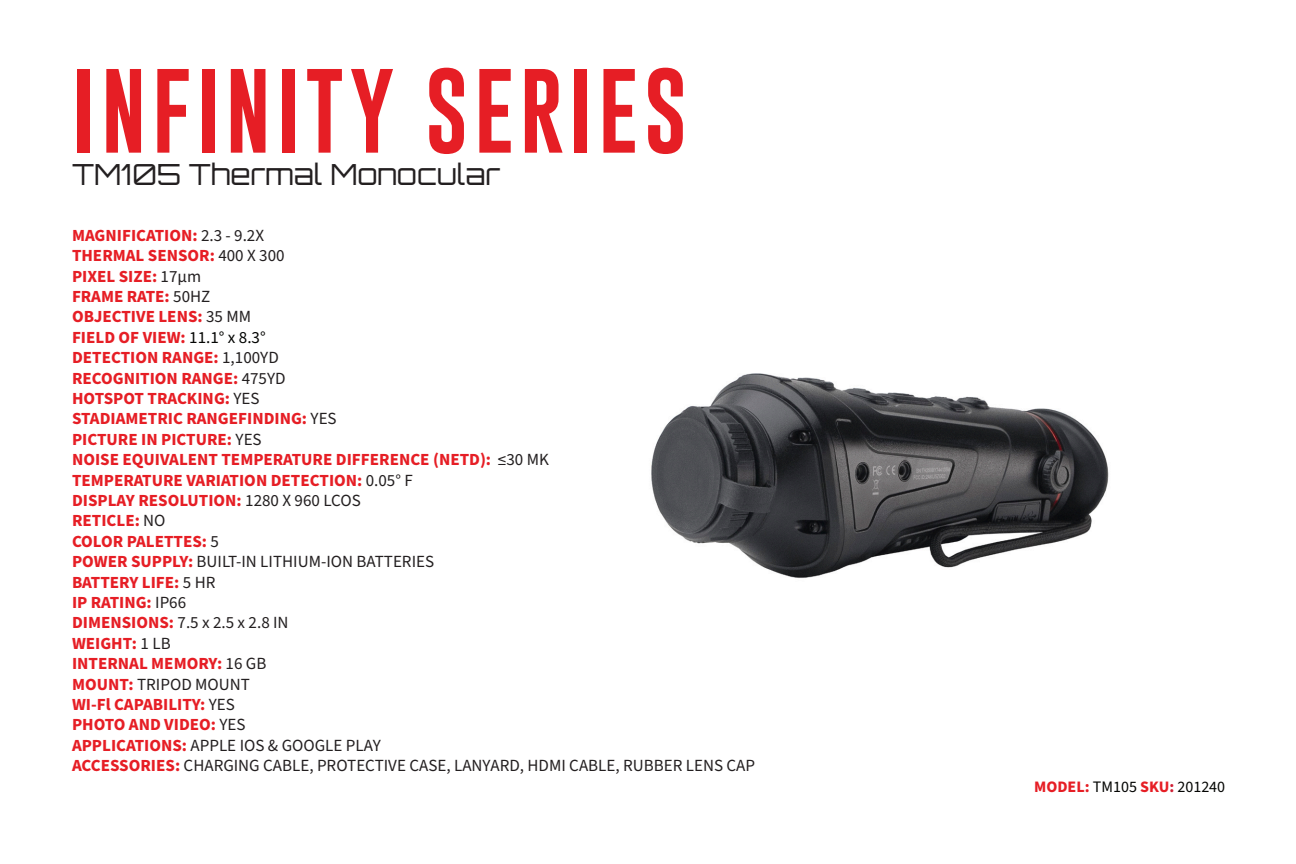
<style>
.page{position:relative;width:1296px;height:864px;background:#fff}
.page>*{position:absolute;margin:0;border:0;box-sizing:border-box;transform-origin:0 0}
.t1{font:87.4px "Gobold";letter-spacing:.06em;color:#e61e25}
.t2{font:300 29.2px "Orbitron";color:#231f20}
.t3{font:700 17px/20.4px "Source Sans Pro";color:#e61e25}
.t4{font:17px/20.4px "Source Sans Pro";color:#231f20}
.t5{font:16px "Source Sans Pro";color:#040503}
.s1{font-weight:400;color:#231f20}
.s2{font-weight:400;color:#040503}
.s3{font-weight:700;color:#e61e25}
.s4{font-weight:700;color:#cf1f34}
</style>
<div class="page">
<img style="left:651px;top:373px;width:458px;height:205px">
<p class="t1" style="left:72px;top:55px;width:617px">INFINITY SERIES</p>
<p class="t2" style="left:72px;top:156px;width:430px">TM105 Thermal Monocular</p>
<p class="t3" style="left:72px;top:225px;width:478px">MAGNIFICATION: <span class="s1">2.3 - 9.2X<br></span>THERMAL SENSOR: <span class="s1">400 X 300<br></span>PIXEL SIZE: <span class="s1">17µm<br></span>FRAME RATE: <span class="s1">50HZ<br></span>OBJECTIVE LENS: <span class="s1">35 MM<br></span>FIELD OF VIEW: <span class="s2">11.1° x 8.3°<br></span>DETECTION RANGE: <span class="s1">1,100YD<br></span>RECOGNITION RANGE: <span class="s1">475YD<br></span>HOTSPOT TRACKING: <span class="s1">YES<br></span>STADIAMETRIC RANGEFINDING: <span class="s1">YES<br></span>PICTURE IN PICTURE: <span class="s1">YES<br></span>NOISE EQUIVALENT TEMPERATURE DIFFERENCE (NETD): <span class="s1">≤30 MK<br></span>TEMPERATURE VARIATION DETECTION: <span class="s1">0.05° F<br></span>DISPLAY RESOLUTION: <span class="s1">1280 X 960 LCOS<br></span>RETICLE: <span class="s1">NO<br></span>COLOR PALETTES: <span class="s1">5<br></span>POWER SUPPLY: <span class="s1">BUILT-IN LITHIUM-ION BATTERIES</span></p>
<p class="t4" style="left:72px;top:572px;width:685px"><span class="s3">BATTERY LIFE:</span> 5 HR<br><span class="s3">IP RATING:</span> IP66<br><span class="s3">DIMENSIONS:</span> 7.5 x 2.5 x 2.8 IN<br><span class="s3">WEIGHT:</span> 1 LB<br><span class="s3">INTERNAL MEMORY:</span> 16 GB<br><span class="s3">MOUNT:</span> TRIPOD MOUNT<br><span class="s3">WI-Fl CAPABILITY:</span> YES<br><span class="s3">PHOTO AND VIDEO:</span> YES<br><span class="s3">APPLICATIONS:</span> APPLE IOS &amp; GOOGLE PLAY<br><span class="s3">ACCESSORIES:</span> CHARGING CABLE, PROTECTIVE CASE, LANYARD, HDMI CABLE, RUBBER LENS CAP</p>
<p class="t5" style="left:1034px;top:776px;width:192px"><span class="s3">MODEL:</span> TM105 <span class="s3">SKU</span><span class="s4">:</span> 201240</p>
</div>
